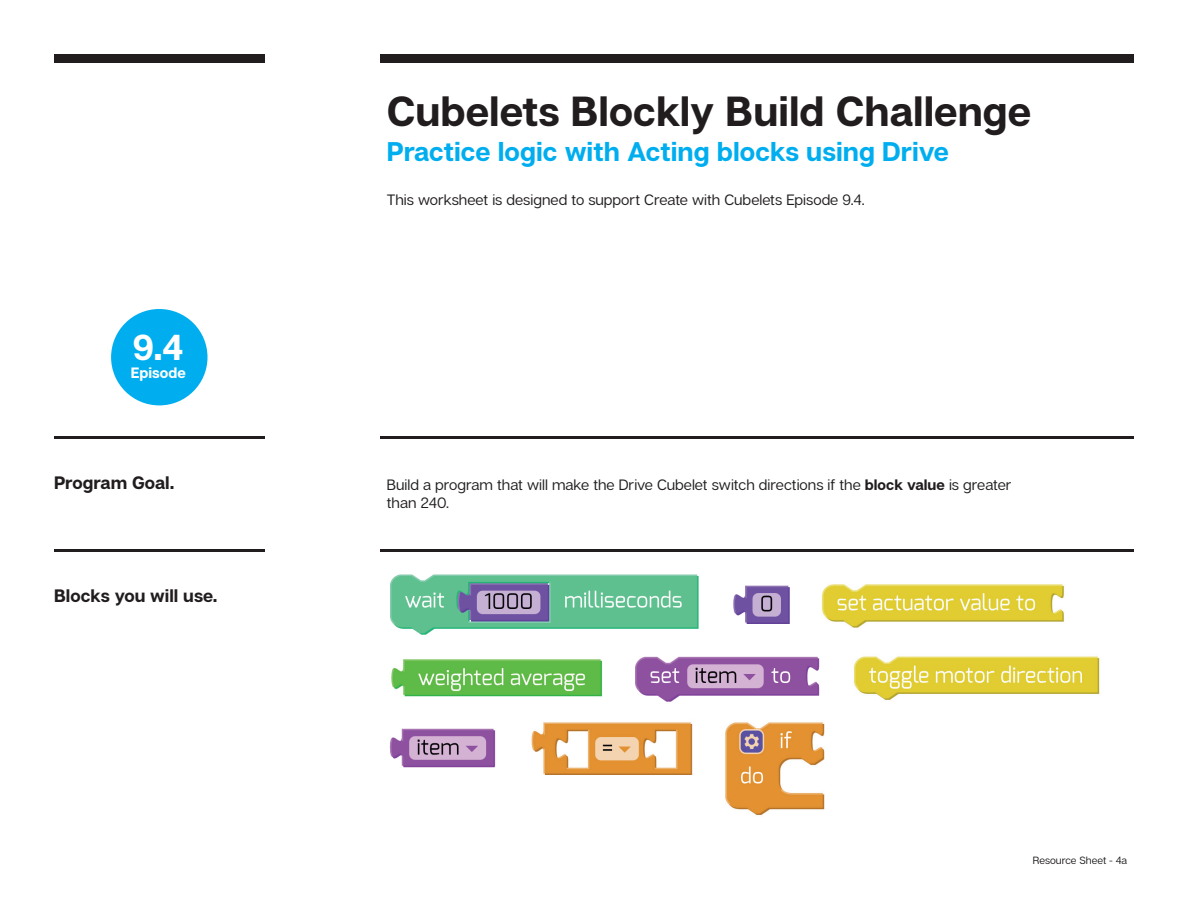
<style>
.page{position:relative;width:1188px;height:918px;background:#fff}
.page>*{position:absolute;margin:0;border:0;box-sizing:border-box;transform-origin:0 0}
.t1{font:700 42px "Articulat CF";color:#211d1e}
.t2{font:700 36px "Articulat CF";color:#fff}
.t3{font:700 27px "Articulat CF";color:#00aeef}
.t4{font:700 18px "Articulat CF";color:#211d1e}
.t5{font:15px/18px "Articulat CF";color:#211d1e}
.t6{font:700 15px "Articulat CF";color:#fff}
.t7{font:10.5px "Articulat CF";color:#211d1e}
.s1{font-weight:700}
</style>
<div class="page">
<div style="left:54px;top:54px;width:211px;height:8px;background:#211d1e"></div>
<div style="left:380px;top:54px;width:754px;height:8px;background:#211d1e"></div>
<hr style="left:54px;top:436px;width:211px;height:3px;background:#211d1e">
<hr style="left:54px;top:550px;width:211px;height:2px;background:#211d1e">
<hr style="left:380px;top:436px;width:754px;height:3px;background:#211d1e">
<hr style="left:380px;top:550px;width:754px;height:2px;background:#211d1e">
<img style="left:733px;top:585px;width:57px;height:39px">
<img style="left:821px;top:584px;width:243px;height:44px">
<img style="left:390px;top:574px;width:309px;height:61px">
<img style="left:635px;top:656px;width:185px;height:46px">
<img style="left:854px;top:656px;width:246px;height:44px">
<img style="left:391px;top:659px;width:212px;height:38px">
<img style="left:725px;top:722px;width:100px;height:94px">
<img style="left:531px;top:722px;width:162px;height:53px">
<img style="left:389px;top:728px;width:107px;height:40px">
<div style="left:111px;top:309px;width:97px;height:96px;background:#00aeef;border-radius:50%"></div>
<h2 class="t2" style="left:133px;top:325px;width:52px">9.4</h2>
<p class="t6" style="left:131px;top:363px;width:56px">Episode</p>
<p class="t4" style="left:54px;top:472px;width:122px">Program Goal.</p>
<p class="t4" style="left:54px;top:585px;width:165px">Blocks you will use.</p>
<h1 class="t1" style="left:387px;top:86px;width:646px">Cubelets Blockly Build Challenge</h1>
<h3 class="t3" style="left:387px;top:135px;width:564px">Practice logic with Acting blocks using Drive</h3>
<p class="t5" style="left:387px;top:191px;width:479px">This worksheet is designed to support Create with Cubelets Episode 9.4.</p>
<p class="t5" style="left:387px;top:477px;width:626px">Build a program that will make the Drive Cubelet switch directions if the <span class="s1">block value</span> is greater than 240.</p>
<p class="t7" style="left:1033px;top:854px;width:96px">Resource Sheet - 4a</p>
</div>
